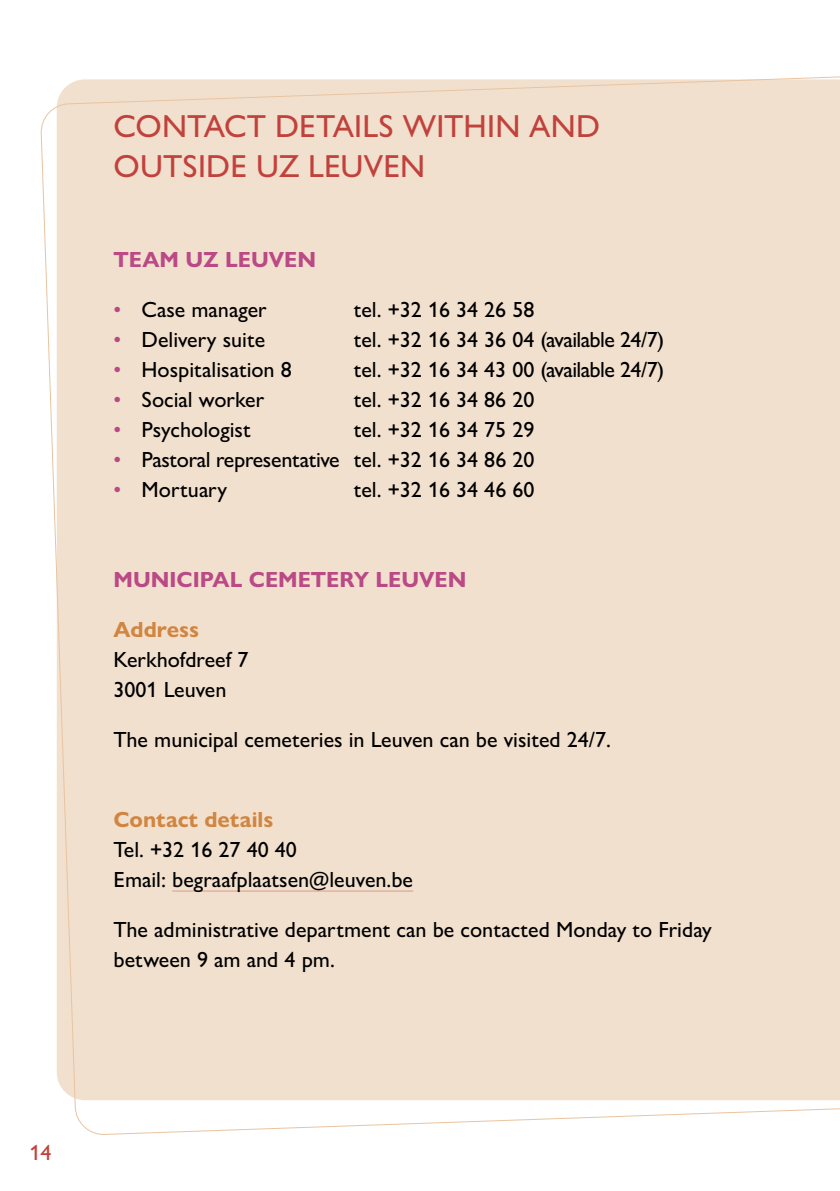
<style>
.page{position:relative;width:840px;height:1191px;background:#fff}
.page>*{position:absolute;margin:0;border:0;box-sizing:border-box;transform-origin:0 0}
.t1{font:500 32px/40px "Gill Sans Nova";letter-spacing:.005em;color:#c1423d}
.t2{font:500 22px/30px "Gill Sans Nova";color:#000}
.t3{font:500 22px "Gill Sans Nova";letter-spacing:-.025em;color:#000}
.t4{font:700 22px "Gill Sans Nova";color:#ba4986}
.t5{font:700 22px "Gill Sans Nova";color:#d08641}
.t6{font:500 22px "Gill Sans Nova";color:#c1423d}
.s1{color:#ba4986}
</style>
<div class="page">
<div style="left:41px;top:76px;width:798px;height:1059px;background:#f2e0ce"></div>
<hr style="left:172px;top:890px;width:241px;height:1px;background:#dc9988">
<h1 class="t1" style="left:113px;top:106px;width:488px">CONTACT DETAILS WITHIN AND<br>OUTSIDE UZ LEUVEN</h1>
<p class="t4" style="left:113px;top:246px;width:204px">TEAM UZ LEUVEN</p>
<p class="t2" style="left:113px;top:294px;width:155px"><span class="s1">•</span> Case manager</p>
<p class="t2" style="left:353px;top:294px;width:182px">tel. +32 16 34 26 58</p>
<p class="t2" style="left:113px;top:324px;width:153px"><span class="s1">•</span> Delivery suite</p>
<p class="t3" style="left:353px;top:326px;width:312px">tel. +32 16 34 36 04 (available 24/7)</p>
<p class="t2" style="left:113px;top:354px;width:180px"><span class="s1">•</span> Hospitalisation 8</p>
<p class="t3" style="left:353px;top:356px;width:312px">tel. +32 16 34 43 00 (available 24/7)</p>
<p class="t2" style="left:113px;top:384px;width:152px"><span class="s1">•</span> Social worker</p>
<p class="t2" style="left:353px;top:384px;width:182px">tel. +32 16 34 86 20</p>
<p class="t2" style="left:113px;top:414px;width:139px"><span class="s1">•</span> Psychologist</p>
<p class="t2" style="left:353px;top:414px;width:182px">tel. +32 16 34 75 29</p>
<p class="t2" style="left:113px;top:444px;width:422px"><span class="s1">•</span> Pastoral representative tel. +32 16 34 86 20</p>
<p class="t2" style="left:113px;top:474px;width:115px"><span class="s1">•</span> Mortuary</p>
<p class="t2" style="left:353px;top:474px;width:182px">tel. +32 16 34 46 60</p>
<p class="t4" style="left:113px;top:566px;width:354px">MUNICIPAL CEMETERY LEUVEN</p>
<p class="t5" style="left:113px;top:616px;width:87px">Address</p>
<p class="t2" style="left:113px;top:644px;width:136px">Kerkhofdreef 7<br>3001 Leuven</p>
<p class="t2" style="left:113px;top:724px;width:498px">The municipal cemeteries in Leuven can be visited 24/7.</p>
<p class="t5" style="left:113px;top:806px;width:161px">Contact details</p>
<p class="t2" style="left:113px;top:834px;width:301px">Tel. +32 16 27 40 40<br>Email: begraafplaatsen@leuven.be</p>
<p class="t2" style="left:113px;top:914px;width:599px">The administrative department can be contacted Monday to Friday between 9 am and 4 pm.</p>
<p class="t6" style="left:29px;top:1138px;width:23px">14</p>
</div>
